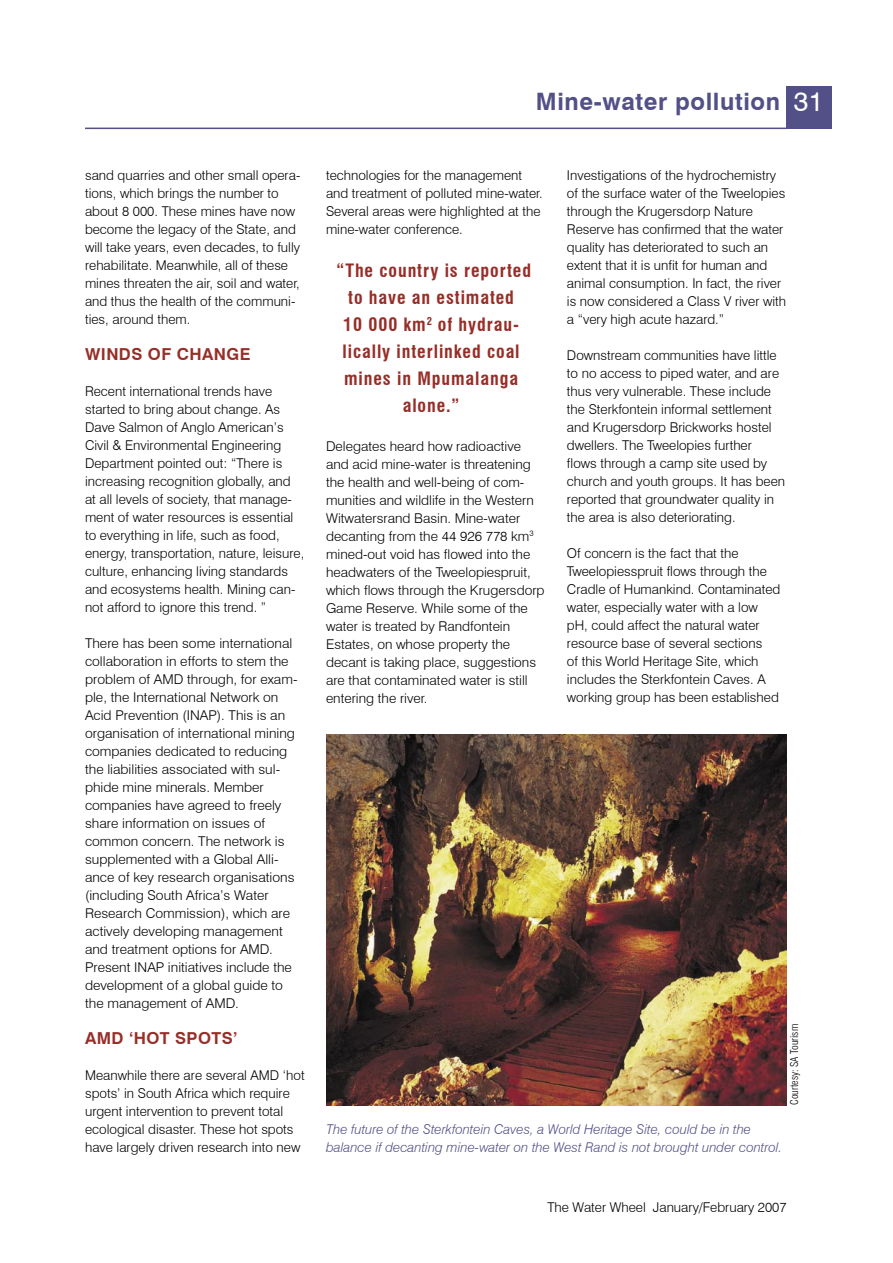
<style>
.page{position:relative;width:893px;height:1263px;background:#fff}
.page>*{position:absolute;margin:0;border:0;box-sizing:border-box;transform-origin:0 0}
.t1{font:27px "Swiss 721 BT";color:#fff}
.top_bar{font:700 24px "Swiss 721 BT";letter-spacing:.025em;color:#525087}
.Pull_quote{font:700 condensed 18px/27px "Swiss 721 BT";letter-spacing:.05em;color:#972e28;text-align:center}
.Heading_caps{font:700 16.5px "Swiss 721 BT";letter-spacing:.025em;color:#972e28}
.Body_text{font:300 13.5px/18px "Swiss 721 BT";color:#000}
.t2{font:italic 300 13.5px "Swiss 721 BT";color:#525087}
.Body_text-2{font:300 condensed 10.5px "Swiss 721 BT";color:#000}
</style>
<div class="page">
<hr style="left:85px;top:128px;width:702px;height:1px;background:#525087">
<div style="left:787px;top:86px;width:45px;height:43px;background:#525087"></div>
<img style="left:326px;top:734px;width:461px;height:371px">
<p class="top_bar" style="left:536px;top:87px;width:245px">Mine-water pollution</p>
<p class="t1" style="left:794px;top:85px;width:31px">31</p>
<p class="Body_text" style="left:85px;top:166px;width:217px">sand quarries and other small opera&shy;tions, which brings the number to about 8 000. These mines have now become the legacy of the State, and will take years, even decades, to fully rehabilitate. Meanwhile, all of these mines threaten the air, soil and water, and thus the health of the communi&shy;ties, around them.</p>
<p class="Heading_caps" style="left:85px;top:344px;width:167px">WINDS OF CHANGE</p>
<p class="Body_text" style="left:85px;top:382px;width:221px">Recent international trends have started to bring about change. As Dave Salmon of Anglo American’s Civil &amp; Environmental Engineering Department pointed out: “There is increasing recognition globally, and at all levels of society, that manage&shy;ment of water resources is essential to everything in life, such as food, energy, transportation, nature, leisure, culture, enhancing living standards and ecosystems health. Mining can&shy;not afford to ignore this trend. ”</p>
<p class="Body_text" style="left:85px;top:634px;width:214px">There has been some international collaboration in efforts to stem the problem of AMD through, for exam&shy;ple, the International Network on Acid Prevention (INAP). This is an organisation of international mining companies dedicated to reducing the liabilities associated with sul&shy;phide mine minerals. Member companies have agreed to freely share information on issues of common concern. The network is supplemented with a Global Alli&shy;ance of key research organisations (including South Africa’s Water Research Commission), which are actively developing management and treatment options for AMD.<br>Present INAP initiatives include the development of a global guide to the management of AMD.</p>
<p class="Heading_caps" style="left:85px;top:1028px;width:154px">AMD ‘HOT SPOTS’</p>
<p class="Body_text" style="left:85px;top:1066px;width:221px">Meanwhile there are several AMD ‘hot spots’ in South Africa which require urgent intervention to prevent total ecological disaster. These hot spots have largely driven research into new</p>
<p class="Body_text" style="left:326px;top:166px;width:218px">technologies for the management and treatment of polluted mine-water.<br>Several areas were highlighted at the mine-water conference.</p>
<p class="Body_text" style="left:567px;top:166px;width:221px">Investigations of the hydrochemistry of the surface water of the Tweelopies through the Krugersdorp Nature Reserve has confirmed that the water quality has deteriorated to such an extent that it is unfit for human and animal consumption. In fact, the river is now considered a Class V river with a “very high acute hazard.”</p>
<p class="Body_text" style="left:567px;top:346px;width:220px">Downstream communities have little to no access to piped water, and are thus very vulnerable. These include the Sterkfontein informal settlement and Krugersdorp Brickworks hostel dwellers. The Tweelopies further<br>flows through a camp site used by church and youth groups. It has been reported that groundwater quality in the area is also deteriorating.</p>
<p class="Body_text" style="left:567px;top:544px;width:215px">Of concern is the fact that the Tweelopiesspruit flows through the Cradle of Humankind. Contaminated water, especially water with a low pH, could affect the natural water resource base of several sections<br>of this World Heritage Site, which includes the Sterkfontein Caves. A working group has been established</p>
<p class="Pull_quote" style="left:337px;top:257px;width:196px">“The country is reported to have an estimated</p>
<p class="Pull_quote" style="left:343px;top:311px;width:179px">10 000 km<sup>2</sup> of hydrau&shy;lically interlinked coal mines in Mpumalanga alone.”</p>
<p class="Body_text" style="left:326px;top:437px;width:220px">Delegates heard how radioactive and acid mine-water is threatening the health and well-being of com&shy;munities and wildlife in the Western Witwatersrand Basin. Mine-water decanting from the 44 926 778 km<sup>3 </sup>mined-out void has flowed into the headwaters of the Tweelopiespruit, which flows through the Krugersdorp Game Reserve. While some of the water is treated by Randfontein Estates, on whose property the decant is taking place, suggestions are that contaminated water is still entering the river.</p>
<p class="t2" style="left:326px;top:1121px;width:427px">The future of the Sterkfontein Caves, a World Heritage Site, could be in the</p>
<p class="t2" style="left:326px;top:1139px;width:458px">balance if decanting mine-water on the West Rand is not brought under control.</p>
<p class="Body_text-2" style="left:788px;top:1105px;width:82px;rotate:-90deg">Courtesy: SA Tourism</p>
<p class="Body_text" style="left:547px;top:1198px;width:241px">The Water Wheel January/February 2007</p>
</div>
